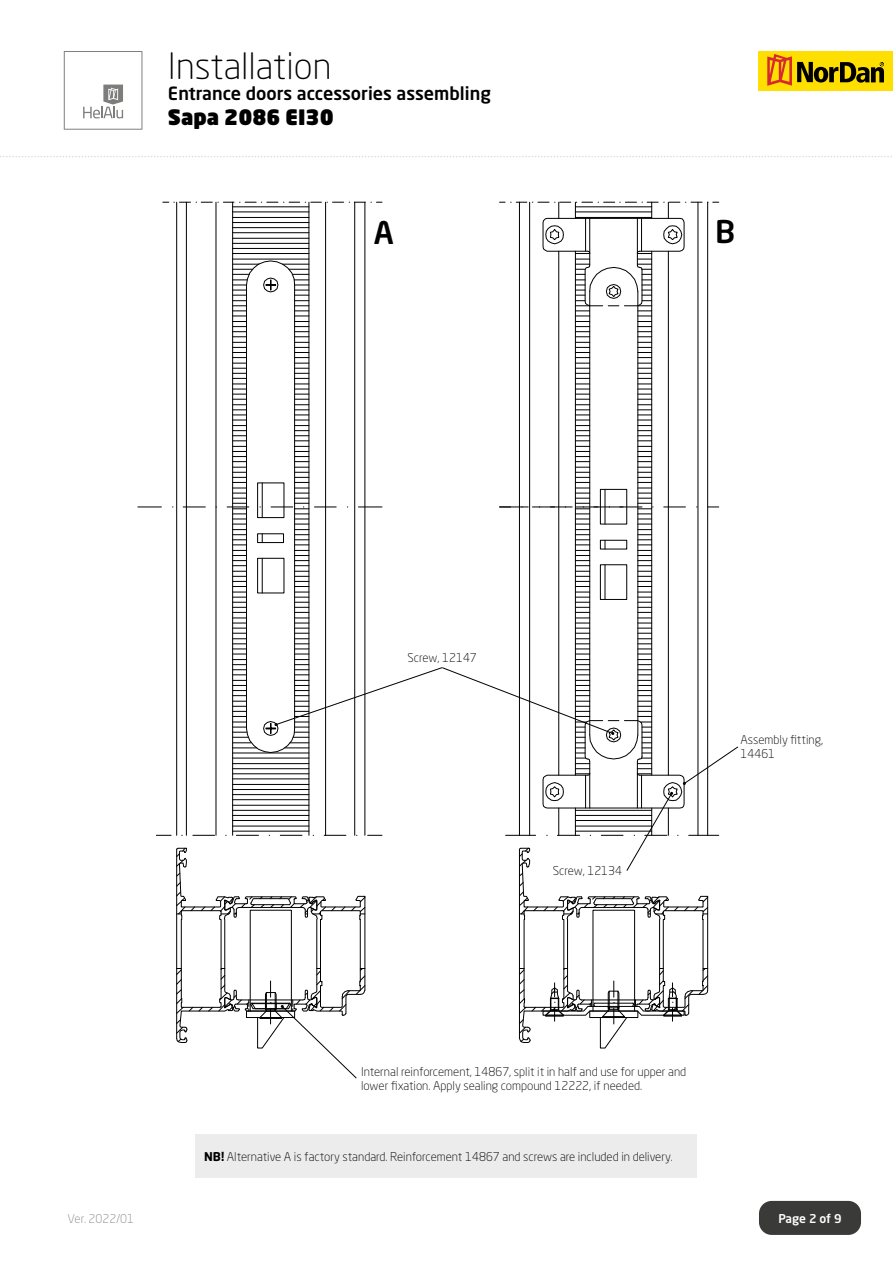
<style>
.page{position:relative;width:893px;height:1263px;background:#fff}
.page>*{position:absolute;margin:0;border:0;box-sizing:border-box;transform-origin:0 0}
.t1{font:300 36px "Neo Sans W1 G";color:#000}
.t2{font:500 30.9px "Neo Sans Std";color:#000}
.t3{font:900 21px "Neo Sans W1 G";color:#000}
.t4{font:500 18px "Neo Sans W1 G";color:#000}
.t5{font:300 12px/14.4px "Neo Sans W1 G";color:#000}
.t6{font:300 12px "Neo Sans W1 G";color:#868786}
.t7{font:500 12px "Neo Sans W1 G";letter-spacing:-.01em;color:#fff}
.s1{font-weight:700}
</style>
<div class="page">
<div style="left:759px;top:51px;width:134px;height:39px;background:#ffdf00"></div>
<svg style="left:767px;top:54px;width:117px;height:32px"></svg>
<svg style="left:64px;top:51px;width:78px;height:79px"></svg>
<svg style="left:0;top:156px;width:892px;height:1px"></svg>
<div style="left:759px;top:1201px;width:102px;height:34px;background:#3a3a39;border-radius:13px"></div>
<div style="left:196px;top:1135px;width:501px;height:43px;background:#ececec"></div>
<svg style="left:138px;top:202px;width:601px;height:877px"></svg>
<h1 class="t1" style="left:168px;top:43px;width:165px">Installation</h1>
<h3 class="t4" style="left:168px;top:82px;width:324px">Entrance doors accessories assembling</h3>
<h3 class="t3" style="left:168px;top:104px;width:167px">Sapa 2086 EI30</h3>
<h2 class="t2" style="left:374px;top:213px;width:21px">A</h2>
<h2 class="t2" style="left:715px;top:212px;width:22px">B</h2>
<p class="t5" style="left:408px;top:650px;width:71px">Screw, 12147</p>
<p class="t5" style="left:553px;top:864px;width:71px">Screw, 12134</p>
<p class="t5" style="left:740px;top:732px;width:84px">Assembly fitting,<br>14461</p>
<p class="t5" style="left:361px;top:1064px;width:327px">Internal reinforcement, 14867, split it in half and use for upper and lower fixation. Apply sealing compound 12222, if needed.</p>
<p class="t5" style="left:204px;top:1149px;width:470px"><span class="s1">NB!</span> Alternative A is factory standard. Reinforcement 14867 and screws are included in delivery.</p>
<p class="t6" style="left:68px;top:1211px;width:68px">Ver. 2022/01</p>
<p class="t7" style="left:778px;top:1210px;width:65px">Page 2 of 9</p>
</div>
